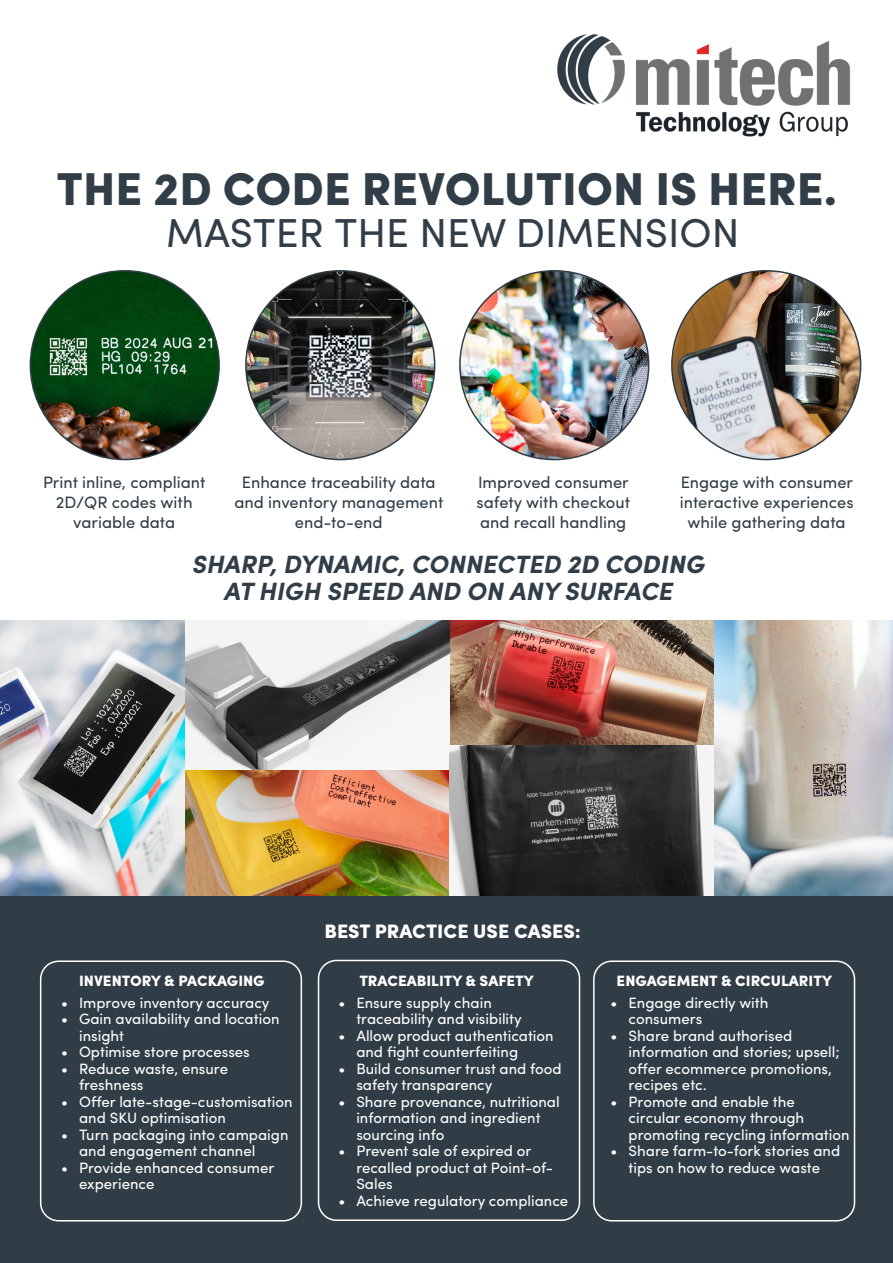
<style>
.page{position:relative;width:893px;height:1263px;background:#fff}
.page>*{position:absolute;margin:0;border:0;box-sizing:border-box;transform-origin:0 0}
.t1{font:900 46.2px "Sofia Pro";color:#313e48}
.t2{font:40.5px "Sofia Pro";color:#313e48}
.t3{font:italic 700 25.05px/27.2px "Sofia Pro";color:#313e48;text-align:center}
.t4{font:900 19.5px "Sofia Pro";color:#fff}
.t5{font:16.5px/19.8px "Sofia Pro";color:#313e48;text-align:center}
.t6{font:15px/16.5px "Sofia Pro";color:#fff}
.t7{font:900 15px "Sofia Pro";color:#fff}
.s1{font-weight:900}
</style>
<div class="page">
<div style="left:0;top:870px;width:893px;height:393px;background:#303d47"></div>
<img style="left:30px;top:271px;width:189px;height:189px;border-radius:94px">
<img style="left:246px;top:271px;width:189px;height:189px;border-radius:94px">
<img style="left:460px;top:271px;width:189px;height:189px;border-radius:94px">
<img style="left:672px;top:271px;width:189px;height:189px;border-radius:94px">
<img style="left:0;top:620px;width:893px;height:276px">
<img style="left:557px;top:34px;width:293px;height:103px">
<div style="left:40px;top:960px;width:262px;height:261px;border:2px solid #fff;border-radius:18px"></div>
<div style="left:318px;top:960px;width:262px;height:261px;border:2px solid #fff;border-radius:18px"></div>
<div style="left:593px;top:960px;width:262px;height:261px;border:2px solid #fff;border-radius:18px"></div>
<p class="t1" style="left:56px;top:152px;width:782px">THE 2D CODE REVOLUTION IS HERE.</p>
<p class="t2" style="left:166px;top:203px;width:575px">MASTER THE NEW DIMENSION</p>
<p class="t5" style="left:43px;top:471px;width:164px">Print inline, compliant<br>2D/QR codes with</p>
<p class="t5" style="left:73px;top:511px;width:104px">variable data</p>
<p class="t5" style="left:234px;top:471px;width:210px">Enhance traceability data and inventory management end-to-end</p>
<p class="t5" style="left:476px;top:471px;width:155px;text-align:justify">Improved consumer safety with checkout and recall handling</p>
<p class="t5" style="left:680px;top:471px;width:175px">Engage with consumer interactive experiences while gathering data</p>
<p class="t3" style="left:191px;top:549px;width:514px">SHARP, DYNAMIC, CONNECTED <span class="s1">2D CODING<br></span>AT HIGH SPEED AND ON ANY SURFACE</p>
<p class="t7" style="left:79px;top:969px;width:187px">INVENTORY &amp; PACKAGING</p>
<p class="t6" style="left:61px;top:993px;width:210px">• Improve inventory accuracy</p>
<p class="t6" style="left:79px;top:1010px;width:202px;text-indent:-18px">• Gain availability and location insight</p>
<p class="t6" style="left:61px;top:1043px;width:190px">• Optimise store processes</p>
<p class="t6" style="left:79px;top:1059px;width:150px;text-indent:-18px">• Reduce waste, ensure freshness</p>
<p class="t6" style="left:79px;top:1092px;width:215px;text-indent:-18px">• Offer late-stage-customisation and SKU optimisation</p>
<p class="t6" style="left:79px;top:1125px;width:211px;text-indent:-18px">• Turn packaging into campaign and engagement channel</p>
<p class="t6" style="left:79px;top:1158px;width:197px;text-indent:-18px">• Provide enhanced consumer experience</p>
<p class="t4" style="left:324px;top:916px;width:258px">BEST PRACTICE USE CASES:</p>
<p class="t7" style="left:359px;top:969px;width:176px">TRACEABILITY &amp; SAFETY</p>
<p class="t6" style="left:356px;top:993px;width:167px;text-indent:-18px">• Ensure supply chain traceability and visibility</p>
<p class="t6" style="left:356px;top:1026px;width:199px;text-indent:-18px">• Allow product authentication and fight counterfeiting</p>
<p class="t6" style="left:356px;top:1059px;width:207px;text-indent:-18px">• Build consumer trust and food safety transparency</p>
<p class="t6" style="left:356px;top:1092px;width:205px;text-indent:-18px">• Share provenance, nutritional information and ingredient sourcing info</p>
<p class="t6" style="left:356px;top:1142px;width:198px;text-indent:-18px">• Prevent sale of expired or recalled product at Point-of-<br>Sales</p>
<p class="t6" style="left:338px;top:1191px;width:231px">• Achieve regulatory compliance</p>
<p class="t7" style="left:617px;top:969px;width:217px">ENGAGEMENT &amp; CIRCULARITY</p>
<p class="t6" style="left:629px;top:993px;width:141px;text-indent:-18px">• Engage directly with consumers</p>
<p class="t6" style="left:629px;top:1026px;width:213px;text-indent:-18px">• Share brand authorised information and stories; upsell; offer ecommerce promotions, recipes etc.</p>
<p class="t6" style="left:629px;top:1092px;width:222px;text-indent:-18px">• Promote and enable the circular economy through promoting recycling information</p>
<p class="t6" style="left:611px;top:1142px;width:231px;text-align:center">• Share farm-to-fork stories and tips on how to reduce waste</p>
</div>
